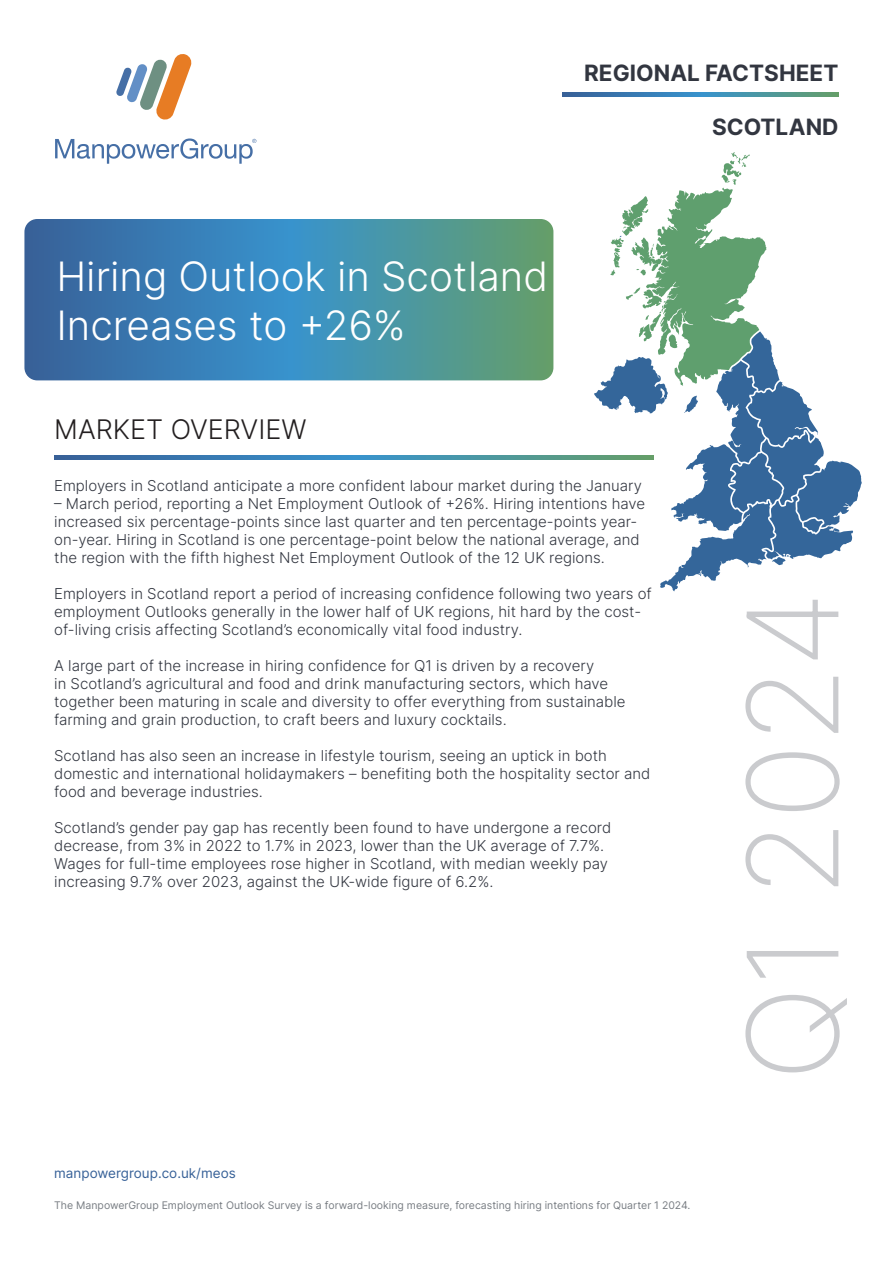
<style>
.page{position:relative;width:893px;height:1263px;background:#fff}
.page>*{position:absolute;margin:0;border:0;box-sizing:border-box;transform-origin:0 0}
.t1{font:200 126px "Inter";color:#cacbce}
.t2{font:300 40.5px/48.6px "Inter";color:#fff}
.t3{font:300 27px "Inter";color:#231f20}
.t4{font:700 22.5px "Inter";color:#323640}
.t5{font:300 15px/18px "Inter";color:#323640}
.t6{font:13.5px "Inter";color:#376198}
.t7{font:10.5px "Inter";color:#787d83}
</style>
<div class="page">
<svg style="left:116px;top:54px;width:76px;height:66px"></svg>
<svg style="left:55px;top:138px;width:201px;height:26px"></svg>
<svg style="left:562px;top:92px;width:277px;height:5px"></svg>
<svg style="left:24px;top:219px;width:529px;height:161px;background:#4388a6"></svg>
<svg style="left:55px;top:455px;width:539px;height:5px;background:#3f86ab"></svg>
<svg style="left:594px;top:152px;width:268px;height:439px"></svg>
<p class="t4" style="left:584px;top:57px;width:256px">REGIONAL FACTSHEET</p>
<p class="t4" style="left:712px;top:111px;width:128px">SCOTLAND</p>
<p class="t2" style="left:56px;top:251px;width:493px">Hiring Outlook in Scotland<br>Increases to +26%</p>
<p class="t3" style="left:54px;top:409px;width:254px">MARKET OVERVIEW</p>
<p class="t5" style="left:54px;top:476px;width:589px">Employers in Scotland anticipate a more confident labour market during the January</p>
<p class="t5" style="left:54px;top:494px;width:592px">– March period, reporting a Net Employment Outlook of +26%. Hiring intentions have increased six percentage-points since last quarter and ten percentage-points year&shy;on-year. Hiring in Scotland is one percentage-point below the national average, and the region with the fifth highest Net Employment Outlook of the 12 UK regions.</p>
<p class="t5" style="left:54px;top:584px;width:599px">Employers in Scotland report a period of increasing confidence following two years of employment Outlooks generally in the lower half of UK regions, hit hard by the cost&shy;of-living crisis affecting Scotland’s economically vital food industry.</p>
<p class="t5" style="left:54px;top:656px;width:573px">A large part of the increase in hiring confidence for Q1 is driven by a recovery<br>in Scotland’s agricultural and food and drink manufacturing sectors, which have together been maturing in scale and diversity to offer everything from sustainable farming and grain production, to craft beers and luxury cocktails.</p>
<p class="t5" style="left:54px;top:746px;width:598px">Scotland has also seen an increase in lifestyle tourism, seeing an uptick in both domestic and international holidaymakers – benefiting both the hospitality sector and food and beverage industries.</p>
<p class="t5" style="left:54px;top:818px;width:558px">Scotland’s gender pay gap has recently been found to have undergone a record decrease, from 3% in 2022 to 1.7% in 2023, lower than the UK average of 7.7%.<br>Wages for full-time employees rose higher in Scotland, with median weekly pay increasing 9.7% over 2023, against the UK-wide figure of 6.2%.</p>
<p class="t6" style="left:54px;top:1163px;width:183px">manpowergroup.co.uk/meos</p>
<p class="t7" style="left:54px;top:1197px;width:638px">The ManpowerGroup Employment Outlook Survey is a forward-looking measure, forecasting hiring intentions for Quarter 1 2024.</p>
<p class="t1" style="left:701px;top:1081px;width:491px;rotate:-90deg">Q1 2024</p>
</div>
